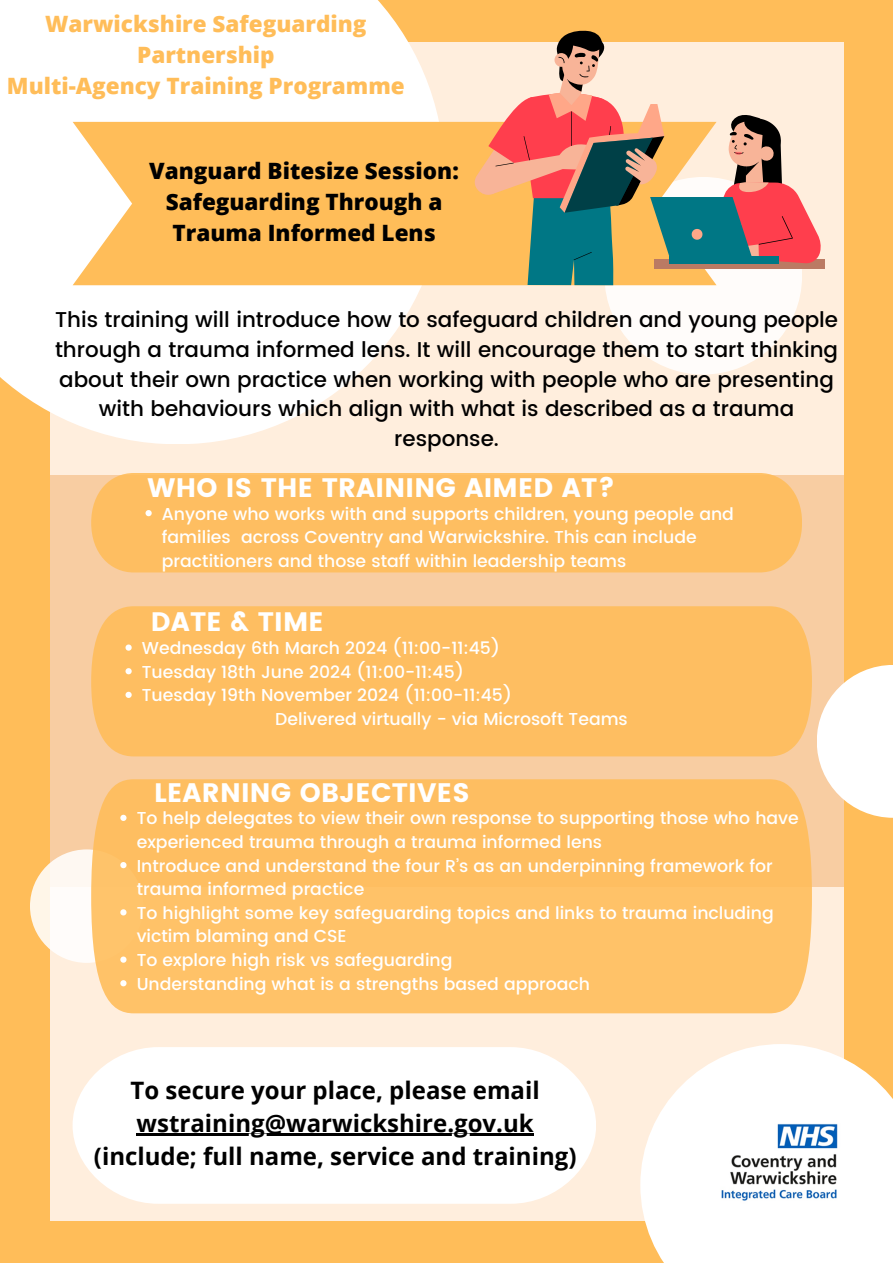
<style>
.page{position:relative;width:893px;height:1263px;background:#ffbd59}
.page>*{position:absolute;margin:0;border:0;box-sizing:border-box;transform-origin:0 0}
.t1{font:26.7px "Poppins";letter-spacing:.01em;color:#fff}
.t2{font:700 24px/33.2px "Open Sans";color:#000}
.t3{font:800 22.5px/30.9px "Open Sans";color:#ffbd59;text-align:center}
.t4{font:800 22.5px/30.9px "Open Sans";color:#000;text-align:center}
.t5{font:500 21.45px/29.8px "Poppins";color:#000;text-align:center}
.t6{font:500 17.25px/23.6px "Poppins";color:#fff}
</style>
<div class="page">
<div style="left:50px;top:42px;width:793px;height:1179px;background:#fed"></div>
<svg style="left:640px;top:1044px;width:253px;height:219px;background:#fefaf4"></svg>
<div style="left:50px;top:475px;width:793px;height:412px;background:#f8cda2"></div>
<svg style="left:0;top:0;width:445px;height:444px;fill:#fff"></svg>
<svg style="left:817px;top:665px;width:76px;height:153px;fill:#fff"></svg>
<svg style="left:30px;top:849px;width:113px;height:114px;background:#fef9f3"></svg>
<div style="left:604px;top:177px;width:198px;height:198px;background:#fff;border-radius:50%"></div>
<svg style="left:73px;top:122px;width:395px;height:163px;background:#ffc165"></svg>
<div style="left:91px;top:473px;width:711px;height:99px;background:#febe61"></div>
<div style="left:654px;top:259px;width:171px;height:9px;background:#bb7a63"></div>
<svg style="left:468px;top:30px;width:353px;height:255px"></svg>
<svg style="left:73px;top:1047px;width:523px;height:157px;background:#fdfcfb"></svg>
<div style="left:91px;top:606px;width:721px;height:150px;background:#febe61"></div>
<div style="left:91px;top:779px;width:721px;height:234px;background:#ffc268"></div>
<img style="left:716px;top:1120px;width:124px;height:83px">
<svg style="left:145px;top:510px;width:7px;height:6px"></svg>
<hr style="left:137px;top:1134px;width:397px;height:2px;background:#000">
<svg style="left:120px;top:815px;width:6px;height:6px"></svg>
<svg style="left:120px;top:862px;width:6px;height:6px"></svg>
<svg style="left:120px;top:909px;width:6px;height:6px"></svg>
<svg style="left:120px;top:956px;width:6px;height:7px"></svg>
<svg style="left:120px;top:980px;width:6px;height:6px"></svg>
<svg style="left:125px;top:644px;width:7px;height:7px"></svg>
<svg style="left:125px;top:668px;width:7px;height:6px"></svg>
<svg style="left:125px;top:692px;width:7px;height:6px"></svg>
<p class="t3" style="left:45px;top:8px;width:323px">Warwickshire Safeguarding<br>Partnership</p>
<p class="t3" style="left:7px;top:70px;width:399px">Multi-Agency Training Programme</p>
<p class="t4" style="left:149px;top:155px;width:311px">Vanguard Bitesize Session:<br>Safeguarding Through a<br>Trauma Informed Lens</p>
<p class="t5" style="left:55px;top:305px;width:784px">This training will introduce how to safeguard children and young people through a trauma informed lens. It will encourage them to start thinking about their own practice when working with people who are presenting with behaviours which align with what is described as a trauma response.</p>
<p class="t1" style="left:147px;top:472px;width:469px">WHO IS THE TRAINING AIMED AT?</p>
<p class="t6" style="left:162px;top:502px;width:573px">Anyone who works with and supports children, young people and families across Coventry and Warwickshire. This can include practitioners and those staff within leadership teams</p>
<p class="t1" style="left:151px;top:606px;width:174px">DATE &amp; TIME</p>
<p class="t6" style="left:142px;top:636px;width:360px">Wednesday 6th March 2024 (11:00-11:45)</p>
<p class="t6" style="left:142px;top:660px;width:324px">Tuesday 18th June 2024 (11:00-11:45)</p>
<p class="t6" style="left:142px;top:683px;width:372px">Tuesday 19th November 2024 (11:00-11:45)</p>
<p class="t6" style="left:275px;top:707px;width:354px">Delivered virtually - via Microsoft Teams</p>
<p class="t1" style="left:154px;top:777px;width:317px">LEARNING OBJECTIVES</p>
<p class="t6" style="left:137px;top:806px;width:663px">To help delegates to view their own response to supporting those who have experienced trauma through a trauma informed lens</p>
<p class="t6" style="left:137px;top:854px;width:637px">Introduce and understand the four R’s as an underpinning framework for trauma informed practice</p>
<p class="t6" style="left:137px;top:901px;width:638px">To highlight some key safeguarding topics and links to trauma including victim blaming and CSE</p>
<p class="t6" style="left:137px;top:948px;width:317px">To explore high risk vs safeguarding</p>
<p class="t6" style="left:137px;top:972px;width:455px">Understanding what is a strengths based approach</p>
<p class="t2" style="left:131px;top:1073px;width:410px">To secure your place, please email wstraining@warwickshire.gov.uk</p>
<p class="t2" style="left:94px;top:1139px;width:484px">(include; full name, service and training)</p>
</div>
